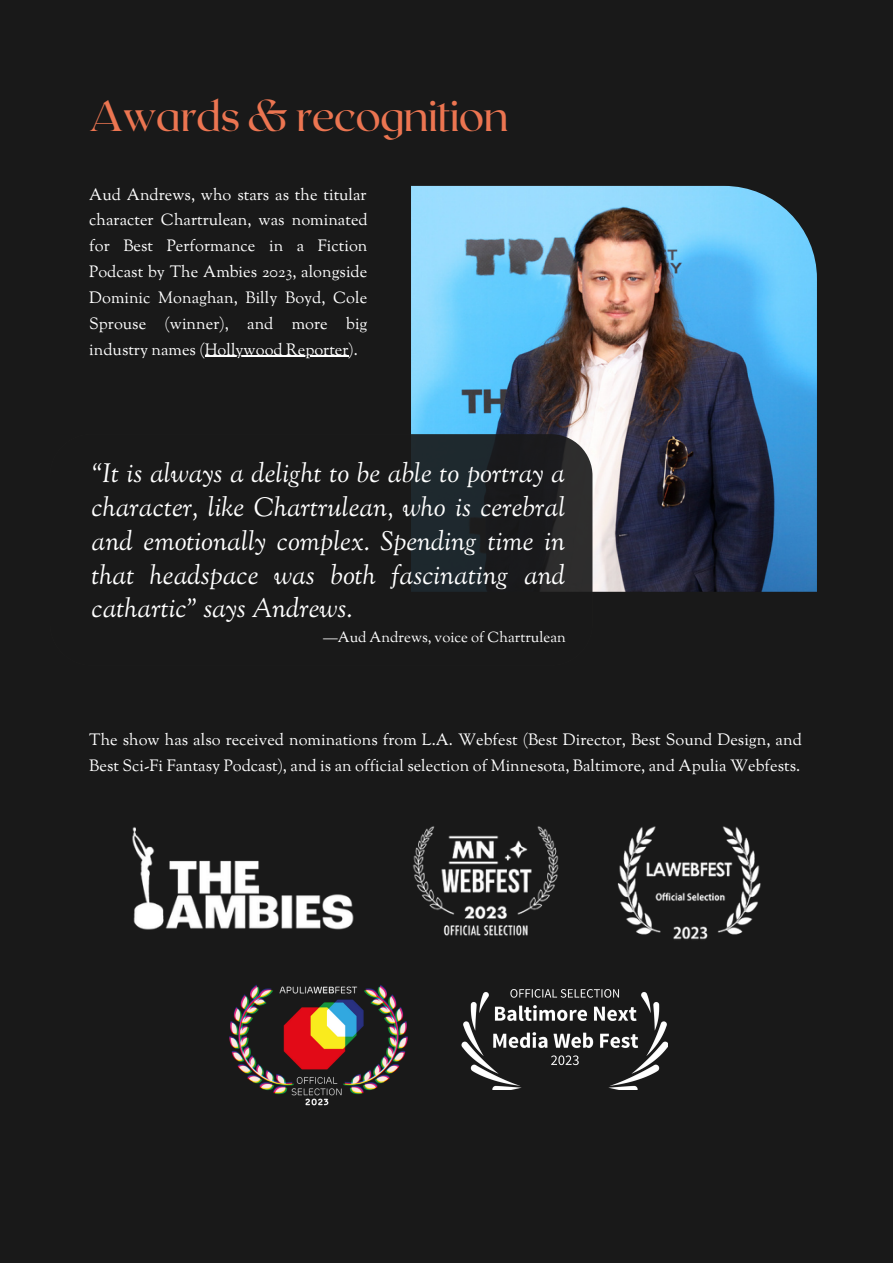
<style>
.page{position:relative;width:893px;height:1264px;background:#fff}
.page>*{position:absolute;margin:0;border:0;box-sizing:border-box;transform-origin:0 0}
.t1{font:42.6px "Roxborough CF";letter-spacing:-.02em;color:#ec7551}
.t2{font:italic 26.7px/33.8px "Sorts Mill Goudy";color:#fff;text-align:justify}
.t3{font:16.2px/25.8px "Sorts Mill Goudy";color:#fff}
.t4{font:14.7px "Sorts Mill Goudy";color:#fff}
</style>
<div class="page">
<div style="left:0;top:0;width:892px;height:1262px;background:#191919"></div>
<img style="left:411px;top:186px;width:405px;height:406px">
<svg style="left:411px;top:434px;width:181px;height:158px"></svg>
<img style="left:132px;top:826px;width:629px;height:114px">
<img style="left:461px;top:989px;width:206px;height:100px">
<img style="left:229px;top:984px;width:179px;height:122px">
<hr style="left:205px;top:356px;width:143px;height:1px;background:#fff">
<p class="t1" style="left:89px;top:89px;width:421px">Awards &amp; recognition</p>
<p class="t3" style="left:89px;top:183px;width:280px;text-align:justify">Aud Andrews, who stars as the titular character Chartrulean, was nominated for Best Performance in a Fiction Podcast by The Ambies 2023, alongside Dominic Monaghan, Billy Boyd, Cole Sprouse (winner), and more big industry names (Hollywood Reporter).</p>
<p class="t2" style="left:92px;top:459px;width:475px">“It is always a delight to be able to portray a character, like Chartrulean, who is cerebral and emotionally complex. Spending time in that headspace was both fascinating and cathartic” says Andrews.</p>
<p class="t4" style="left:323px;top:628px;width:244px">—Aud Andrews, voice of Chartrulean</p>
<p class="t3" style="left:89px;top:728px;width:714px">The show has also received nominations from L.A. Webfest (Best Director, Best Sound Design, and<br>Best Sci-Fi Fantasy Podcast), and is an official selection of Minnesota, Baltimore, and Apulia Webfests.</p>
</div>
